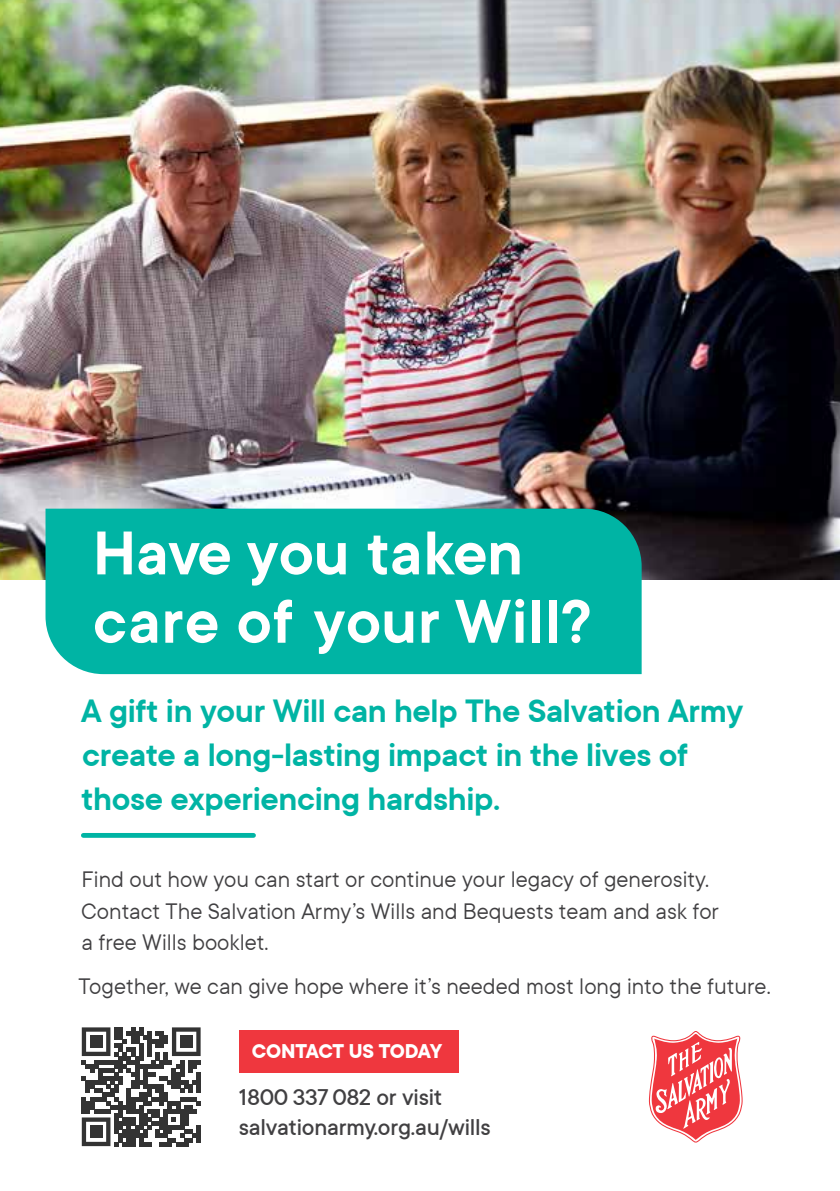
<style>
.page{position:relative;width:840px;height:1191px;background:#fff}
.page>*{position:absolute;margin:0;border:0;box-sizing:border-box;transform-origin:0 0}
.t1{font:600 68px/68.4px "TT Commons";letter-spacing:.005em;color:#fff}
.t2{font:600 36px/43.6px "TT Commons";letter-spacing:-.01em;color:#00b4a4}
.t3{font:500 25.4px/30.4px "TT Commons";letter-spacing:-.01em;color:#414042}
.t4{font:25px/31.4px "TT Commons";color:#414042}
.t5{font:700 22.2px "TT Commons";letter-spacing:-.01em;color:#fff}
</style>
<div class="page">
<img style="left:0;top:0;width:839px;height:579px">
<div style="left:45px;top:508px;width:596px;height:166px;background:#00b4a4"></div>
<div style="left:83px;top:833px;width:170px;height:5px;background:#00b4a4"></div>
<svg style="left:82px;top:1027px;width:118px;height:119px"></svg>
<div style="left:90px;top:1035px;width:12px;height:12px;background:#333"></div>
<div style="left:180px;top:1035px;width:12px;height:12px;background:#333"></div>
<div style="left:90px;top:1125px;width:12px;height:13px;background:#333"></div>
<div style="left:239px;top:1030px;width:220px;height:42px;background:#ef373e"></div>
<svg style="left:648px;top:1031px;width:94px;height:111px"></svg>
<h1 class="t1" style="left:93px;top:517px;width:500px">Have you taken care of your Will?</h1>
<h2 class="t2" style="left:81px;top:688px;width:663px">A gift in your Will can help The Salvation Army create a long-lasting impact in the lives of those experiencing hardship.</h2>
<p class="t4" style="left:81px;top:862px;width:639px">Find out how you can start or continue your legacy of generosity.<br>Contact The Salvation Army’s Wills and Bequests team and ask for a free Wills booklet.</p>
<p class="t4" style="left:79px;top:969px;width:693px">Together, we can give hope where it’s needed most long into the future.</p>
<p class="t5" style="left:252px;top:1036px;width:192px">CONTACT US TODAY</p>
<p class="t3" style="left:239px;top:1081px;width:253px">1800 337 082 or visit salvationarmy.org.au/wills</p>
</div>
